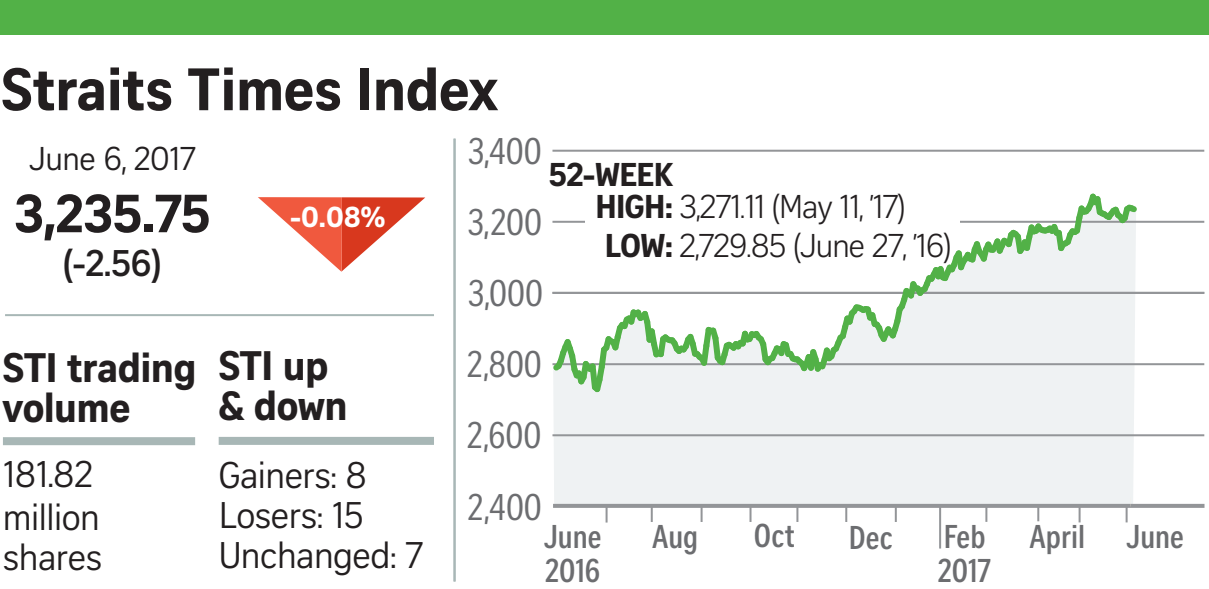
<style>
.page{position:relative;width:1209px;height:589px;background:#fff}
.page>*{position:absolute;margin:0;border:0;box-sizing:border-box;transform-origin:0 0}
.t1{font:700 58px "Curator Serp Text";letter-spacing:-.01em;color:#231f20}
.t2{font:700 52px "Curator Serp Text";color:#231f20}
.t3{font:700 40px/40px "Curator Serp Text";letter-spacing:-.015em;color:#231f20}
.t4{font:36px/41.6px "Curator Serp Text";letter-spacing:-.015em;color:#231f20}
.t5{font:36px "Curator Head Cond ST Regular";color:#6c6d70}
.t6{font:700 36px "Curator Head ST Semi";color:#231f20}
.t7{font:32px/38.8px "Curator Head ST Light";letter-spacing:-.03em;color:#231f20}
.t8{font:700 32px/34px "Curator Head Cond ST Semi";color:#6c6d70}
.t9{font:32px "Curator Serp Text";letter-spacing:-.015em;color:#231f20}
.t10{font:700 32px "Curator Serp Text";letter-spacing:-.02em;color:#231f20}
.t11{font:700 28px "Curator Serp Text";color:#fff}
.s1{font-family:"Curator Serp Text";font-weight:700}
</style>
<div class="page">
<div style="left:553px;top:397px;width:583px;height:106px;background:#eff2f3"></div>
<div style="left:3px;top:437px;width:192px;height:8px;background:#a8b7b6"></div>
<div style="left:219px;top:436px;width:215px;height:8px;background:#a8b7b6"></div>
<hr style="left:5px;top:314px;width:429px;height:2px;background:#a8b7b6">
<hr style="left:453px;top:138px;width:2px;height:443px;background:#a8b7b6">
<hr style="left:552px;top:150px;width:652px;height:2px;background:#939598">
<svg style="left:700px;top:507px;width:2px;height:14px"></svg>
<svg style="left:650px;top:507px;width:2px;height:14px"></svg>
<svg style="left:749px;top:507px;width:2px;height:14px"></svg>
<svg style="left:796px;top:507px;width:2px;height:14px"></svg>
<svg style="left:845px;top:507px;width:2px;height:14px"></svg>
<svg style="left:894px;top:507px;width:2px;height:14px"></svg>
<hr style="left:939px;top:506px;width:2px;height:42px;background:#939598">
<svg style="left:605px;top:507px;width:2px;height:15px"></svg>
<svg style="left:985px;top:507px;width:2px;height:14px"></svg>
<svg style="left:1037px;top:507px;width:2px;height:14px"></svg>
<svg style="left:1125px;top:507px;width:2px;height:15px"></svg>
<svg style="left:1078px;top:507px;width:2px;height:15px"></svg>
<svg style="left:553px;top:503px;width:651px;height:4px;background:#a7a9ab"></svg>
<div style="left:0;top:0;width:1208px;height:34px;background:#52b147"></div>
<hr style="left:552px;top:221px;width:652px;height:2px;background:#939598">
<hr style="left:552px;top:292px;width:652px;height:2px;background:#939598">
<hr style="left:552px;top:363px;width:652px;height:2px;background:#939598">
<hr style="left:552px;top:434px;width:652px;height:2px;background:#939598">
<svg style="left:552px;top:193px;width:585px;height:204px"></svg>
<div style="left:585px;top:209px;width:374px;height:25px;background:#fff"></div>
<svg style="left:258px;top:197px;width:167px;height:74px"></svg>
<h1 class="t1" style="left:1px;top:54px;width:498px">Straits Times Index</h1>
<p class="t9" style="left:29px;top:140px;width:168px">June 6, 2017</p>
<h2 class="t2" style="left:14px;top:182px;width:198px">3,235.75</h2>
<p class="t6" style="left:63px;top:242px;width:100px">(-2.56)</p>
<p class="t5" style="left:468px;top:132px;width:76px">3,400</p>
<p class="t10" style="left:548px;top:155px;width:126px">52-WEEK</p>
<p class="t7" style="left:595px;top:187px;width:358px"><span class="s1">HIGH:</span> 3,271.11 (May 11, ’17)<br><span class="s1">LOW:</span> 2,729.85 (June 27, ’16)</p>
<p class="t11" style="left:290px;top:200px;width:97px">-0.08%</p>
<p class="t5" style="left:467px;top:203px;width:76px">3,200</p>
<p class="t5" style="left:468px;top:273px;width:77px">3,000</p>
<p class="t3" style="left:3px;top:347px;width:195px">STI trading volume</p>
<p class="t4" style="left:3px;top:453px;width:101px">181.82 million shares</p>
<p class="t3" style="left:219px;top:345px;width:131px">STI up &amp; down</p>
<p class="t4" style="left:219px;top:455px;width:206px;line-height:40px">Gainers: 8<br>Losers: 15<br>Unchanged: 7</p>
<p class="t5" style="left:467px;top:344px;width:76px">2,800</p>
<p class="t5" style="left:467px;top:415px;width:76px">2,600</p>
<p class="t5" style="left:468px;top:487px;width:75px">2,400</p>
<p class="t8" style="left:544px;top:519px;width:59px">June<br>2016</p>
<p class="t8" style="left:652px;top:519px;width:48px">Aug</p>
<p class="t8" style="left:754px;top:518px;width:43px">Oct</p>
<p class="t8" style="left:848px;top:520px;width:46px">Dec</p>
<p class="t8" style="left:938px;top:519px;width:55px">Feb<br>2017</p>
<p class="t8" style="left:1029px;top:519px;width:57px">April</p>
<p class="t8" style="left:1126px;top:519px;width:59px">June</p>
</div>
